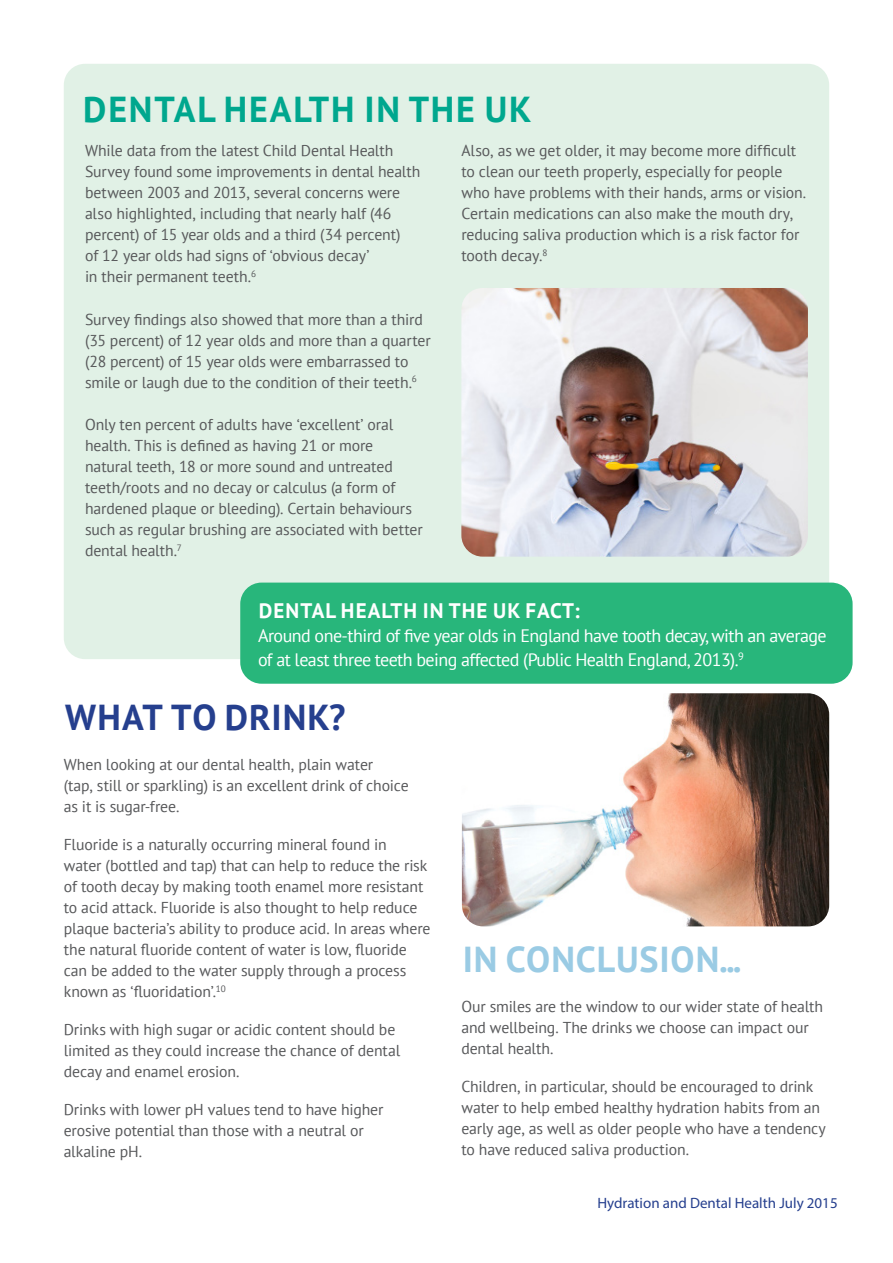
<style>
.page{position:relative;width:893px;height:1263px;background:#fff}
.page>*{position:absolute;margin:0;border:0;box-sizing:border-box;transform-origin:0 0}
.t1{font:700 36px "PT Sans";letter-spacing:.05em;color:#00a78e}
.t2{font:700 36px "PT Sans";letter-spacing:.025em;color:#9acbe4}
.t3{font:700 36px "PT Sans";letter-spacing:.025em;color:#253f8e}
.t4{font:700 21px "PT Sans";letter-spacing:.05em;color:#fff}
.t5{font:18px/24px "PT Sans";letter-spacing:-.03em;color:#fff}
.Body_copy{font:15.75px/21px "PT Sans";letter-spacing:-.01em;color:#57585a}
.t6{font:15px "Myriad Pro";color:#253f8e}
</style>
<div class="page">
<div style="left:64px;top:64px;width:765px;height:595px;background:#e1f1e6;border-radius:21px"></div>
<img style="left:461px;top:288px;width:347px;height:269px">
<img style="left:462px;top:693px;width:367px;height:233px">
<div style="left:240px;top:583px;width:613px;height:101px;background:#28b67b;border-radius:21px"></div>
<p class="t1" style="left:83px;top:85px;width:450px">DENTAL HEALTH IN THE UK</p>
<p class="Body_copy" style="left:85px;top:140px;width:337px">While data from the latest Child Dental Health Survey found some improvements in dental health between 2003 and 2013, several concerns were also highlighted, including that nearly half (46 percent) of 15 year olds and a third (34 percent)<br>of 12 year olds had signs of ‘obvious decay’<br>in their permanent teeth.<sup>6</sup></p>
<p class="Body_copy" style="left:85px;top:308px;width:347px">Survey findings also showed that more than a third (35 percent) of 12 year olds and more than a quarter (28 percent) of 15 year olds were embarrassed to smile or laugh due to the condition of their teeth.<sup>6</sup></p>
<p class="Body_copy" style="left:85px;top:413px;width:339px">Only ten percent of adults have ‘excellent’ oral health. This is defined as having 21 or more natural teeth, 18 or more sound and untreated teeth/roots and no decay or calculus (a form of hardened plaque or bleeding). Certain behaviours such as regular brushing are associated with better dental health.<sup>7</sup></p>
<p class="Body_copy" style="left:461px;top:140px;width:346px">Also, as we get older, it may become more difficult to clean our teeth properly, especially for people who have problems with their hands, arms or vision.<br>Certain medications can also make the mouth dry, reducing saliva production which is a risk factor for tooth decay.<sup>8</sup></p>
<p class="t4" style="left:259px;top:596px;width:323px">DENTAL HEALTH IN THE UK FACT:</p>
<p class="t5" style="left:258px;top:623px;width:570px">Around one-third of five year olds in England have tooth decay, with an average of at least three teeth being affected (Public Health England, 2013).<sup>9</sup></p>
<p class="t3" style="left:65px;top:693px;width:282px">WHAT TO DRINK?</p>
<p class="Body_copy" style="left:64px;top:754px;width:346px">When looking at our dental health, plain water<br>(tap, still or sparkling) is an excellent drink of choice as it is sugar-free.</p>
<p class="Body_copy" style="left:64px;top:834px;width:368px">Fluoride is a naturally occurring mineral found in<br>water (bottled and tap) that can help to reduce the risk of tooth decay by making tooth enamel more resistant to acid attack. Fluoride is also thought to help reduce plaque bacteria’s ability to produce acid. In areas where the natural fluoride content of water is low, fluoride can be added to the water supply through a process known as ‘fluoridation’.<sup>10</sup></p>
<p class="Body_copy" style="left:64px;top:1019px;width:338px">Drinks with high sugar or acidic content should be limited as they could increase the chance of dental decay and enamel erosion.</p>
<p class="Body_copy" style="left:64px;top:1099px;width:321px">Drinks with lower pH values tend to have higher erosive potential than those with a neutral or alkaline pH.</p>
<p class="t2" style="left:463px;top:936px;width:281px">IN CONCLUSION...</p>
<p class="Body_copy" style="left:461px;top:996px;width:363px">Our smiles are the window to our wider state of health and wellbeing. The drinks we choose can impact our dental health.</p>
<p class="Body_copy" style="left:461px;top:1076px;width:366px">Children, in particular, should be encouraged to drink water to help embed healthy hydration habits from an early age, as well as older people who have a tendency to have reduced saliva production.</p>
<p class="t6" style="left:597px;top:1193px;width:242px">Hydration and Dental Health July 2015</p>
</div>
